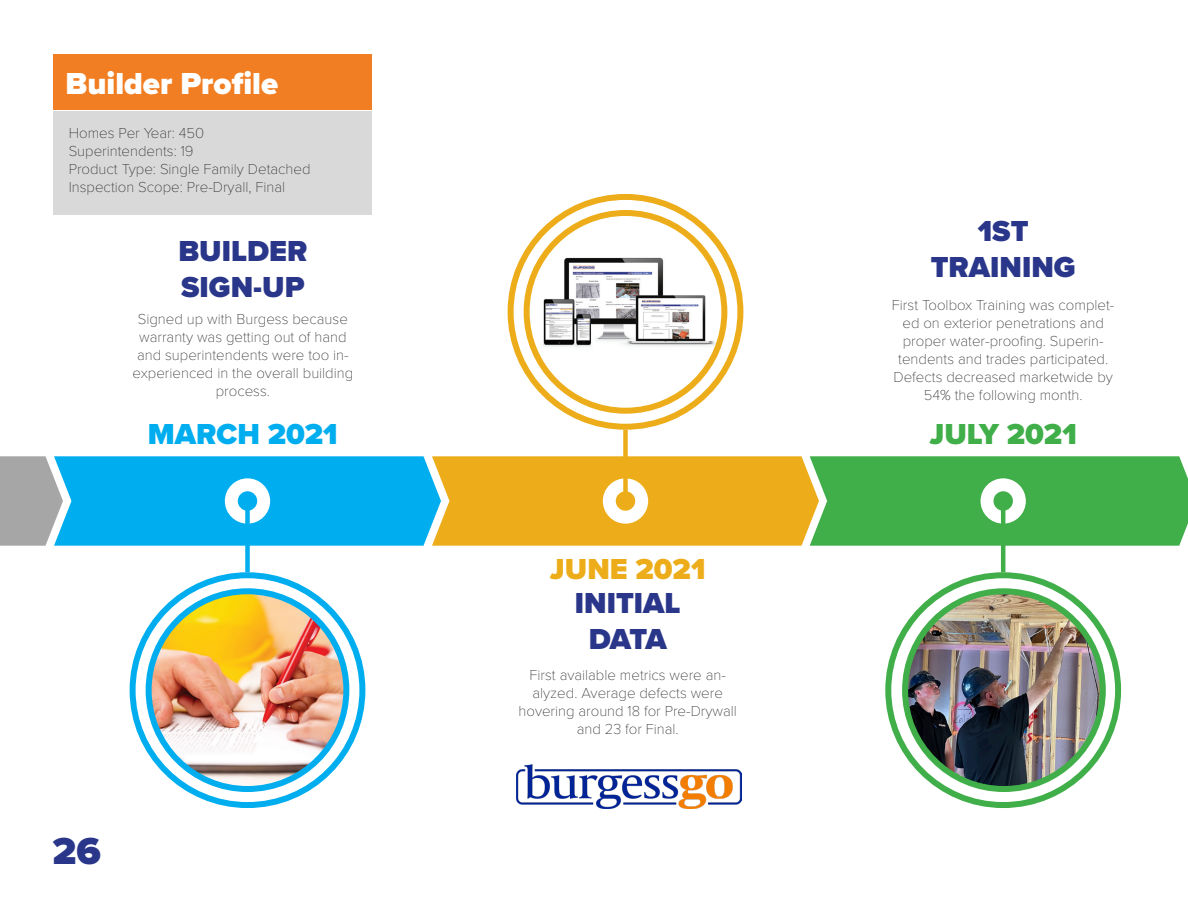
<style>
.page{position:relative;width:1188px;height:918px;background:#fff}
.page>*{position:absolute;margin:0;border:0;box-sizing:border-box;transform-origin:0 0}
.t1{font:900 39px "Proxima Nova";color:#29368a}
.t2{font:900 31.5px "Proxima Nova";color:#fff}
.t3{font:900 30px "Proxima Nova";color:#29368a}
.t4{font:900 30px "Proxima Nova";color:#00aeef}
.t5{font:900 30px "Proxima Nova";color:#edad1a}
.t6{font:900 30px "Proxima Nova";color:#40ae49}
.t7{font:100 15px/18px "Proxima Nova T";color:#231f20;text-align:center}
</style>
<div class="page">
<svg style="left:133px;top:575px;width:229px;height:230px"></svg>
<div style="left:130px;top:572px;width:235px;height:236px;border:6px solid #00aeef;border-radius:50%"></div>
<svg style="left:511px;top:197px;width:229px;height:230px"></svg>
<div style="left:508px;top:194px;width:235px;height:236px;border:6px solid #edad1a;border-radius:50%"></div>
<svg style="left:888px;top:575px;width:230px;height:230px"></svg>
<div style="left:885px;top:572px;width:236px;height:236px;border:6px solid #40ae49;border-radius:50%"></div>
<img style="left:149px;top:591px;width:197px;height:198px;border-radius:99px">
<div style="left:146px;top:588px;width:203px;height:204px;border:6px solid #00aeef;border-radius:50%"></div>
<img style="left:905px;top:591px;width:198px;height:198px;border-radius:99px">
<div style="left:902px;top:588px;width:204px;height:204px;border:6px solid #40ae49;border-radius:50%"></div>
<svg style="left:527px;top:213px;width:197px;height:198px"></svg>
<img style="left:533px;top:213px;width:190px;height:179px">
<div style="left:524px;top:210px;width:203px;height:204px;border:6px solid #edad1a;border-radius:50%"></div>
<div style="left:245px;top:501px;width:5px;height:71px;background:#00aeef"></div>
<div style="left:623px;top:430px;width:5px;height:71px;background:#edad1a"></div>
<hr style="left:1001px;top:501px;width:4px;height:71px;background:#40ae49">
<img style="left:517px;top:764px;width:224px;height:44px">
<div style="left:53px;top:54px;width:319px;height:56px;background:#f17e22"></div>
<div style="left:53px;top:111px;width:319px;height:103px;background:#d9d9d9"></div>
<svg style="left:0;top:456px;width:1188px;height:90px;background:#71b27c"></svg>
<p class="t2" style="left:66px;top:60px;width:214px">Builder Profile</p>
<p class="t7" style="left:69px;top:123px;width:243px;text-align:left">Homes Per Year: 450<br>Superintendents: 19<br>Product Type: Single Family Detached<br>Inspection Scope: Pre-Dryall, Final</p>
<p class="t3" style="left:178px;top:229px;width:131px">BUILDER</p>
<p class="t3" style="left:181px;top:265px;width:125px">SIGN-UP</p>
<p class="t7" style="left:133px;top:309px;width:222px">Signed up with Burgess because warranty was getting out of hand and superintendents were too in&shy;experienced in the overall building process.</p>
<p class="t4" style="left:148px;top:412px;width:191px">MARCH 2021</p>
<p class="t1" style="left:52px;top:821px;width:50px">26</p>
<p class="t5" style="left:550px;top:546px;width:157px">JUNE 2021</p>
<p class="t3" style="left:575px;top:581px;width:107px">INITIAL</p>
<p class="t3" style="left:589px;top:617px;width:80px">DATA</p>
<p class="t7" style="left:519px;top:665px;width:220px">First available metrics were an&shy;alyzed. Average defects were hovering around 18 for Pre-Drywall and 23 for Final.</p>
<p class="t3" style="left:978px;top:209px;width:52px">1ST</p>
<p class="t3" style="left:931px;top:245px;width:146px">TRAINING</p>
<p class="t7" style="left:892px;top:295px;width:224px">First Toolbox Training was complet&shy;ed on exterior penetrations and proper water-proofing. Superin&shy;tendents and trades participated.<br>Defects decreased marketwide by<br>54% the following month.</p>
<p class="t6" style="left:930px;top:412px;width:149px">JULY 2021</p>
</div>
